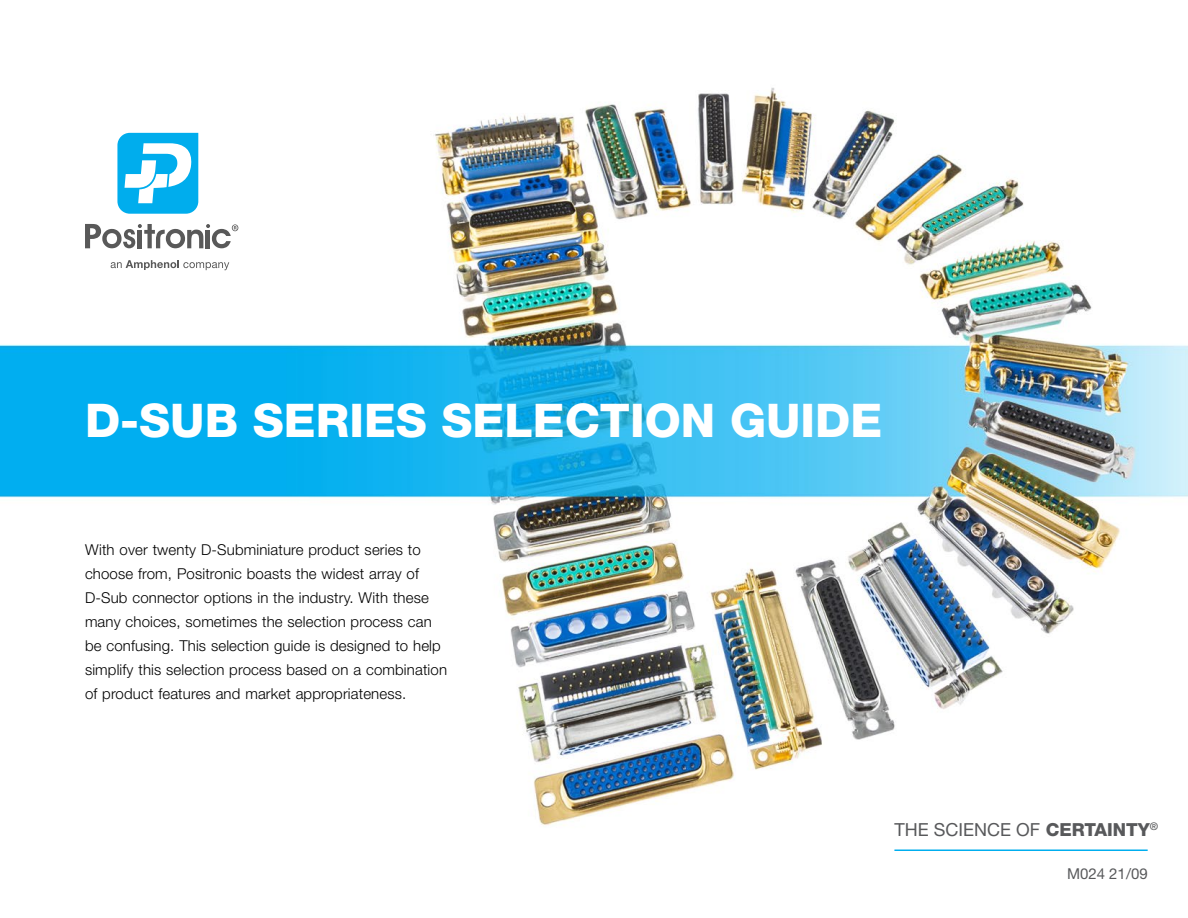
<style>
.page{position:relative;width:1188px;height:918px;background:#fff}
.page>*{position:absolute;margin:0;border:0;box-sizing:border-box;transform-origin:0 0}
.t1{font:800 46.5px "Helvetica Neue LT Std";color:#fff}
.t2{font:18px "Helvetica Neue LT Std";color:#58595b}
.t3{font:300 15px/24px "Helvetica Neue LT Std";letter-spacing:.01em;color:#000}
.t4{font:15px "Helvetica Neue LT Std";color:#58595b}
.s1{font-weight:800}
</style>
<div class="page">
<img style="left:0;top:87px;width:1188px;height:763px">
<hr style="left:894px;top:850px;width:254px;height:1px;background:#00aeef">
<svg style="left:117px;top:133px;width:81px;height:81px"></svg>
<svg style="left:85px;top:224px;width:153px;height:24px"></svg>
<svg style="left:111px;top:260px;width:118px;height:10px"></svg>
<h1 class="t1" style="left:85px;top:393px;width:799px">D-SUB SERIES SELECTION GUIDE</h1>
<p class="t3" style="left:85px;top:537px;width:364px">With over twenty D-Subminiature product series to choose from, Positronic boasts the widest array of D-Sub connector options in the industry. With these many choices, sometimes the selection process can be confusing. This selection guide is designed to help simplify this selection process based on a combination of product features and market appropriateness.</p>
<p class="t2" style="left:894px;top:818px;width:265px">THE SCIENCE OF <span class="s1">CERTAINTY</span><sup>®</sup></p>
<p class="t4" style="left:1067px;top:865px;width:82px">M024 21/09</p>
</div>
